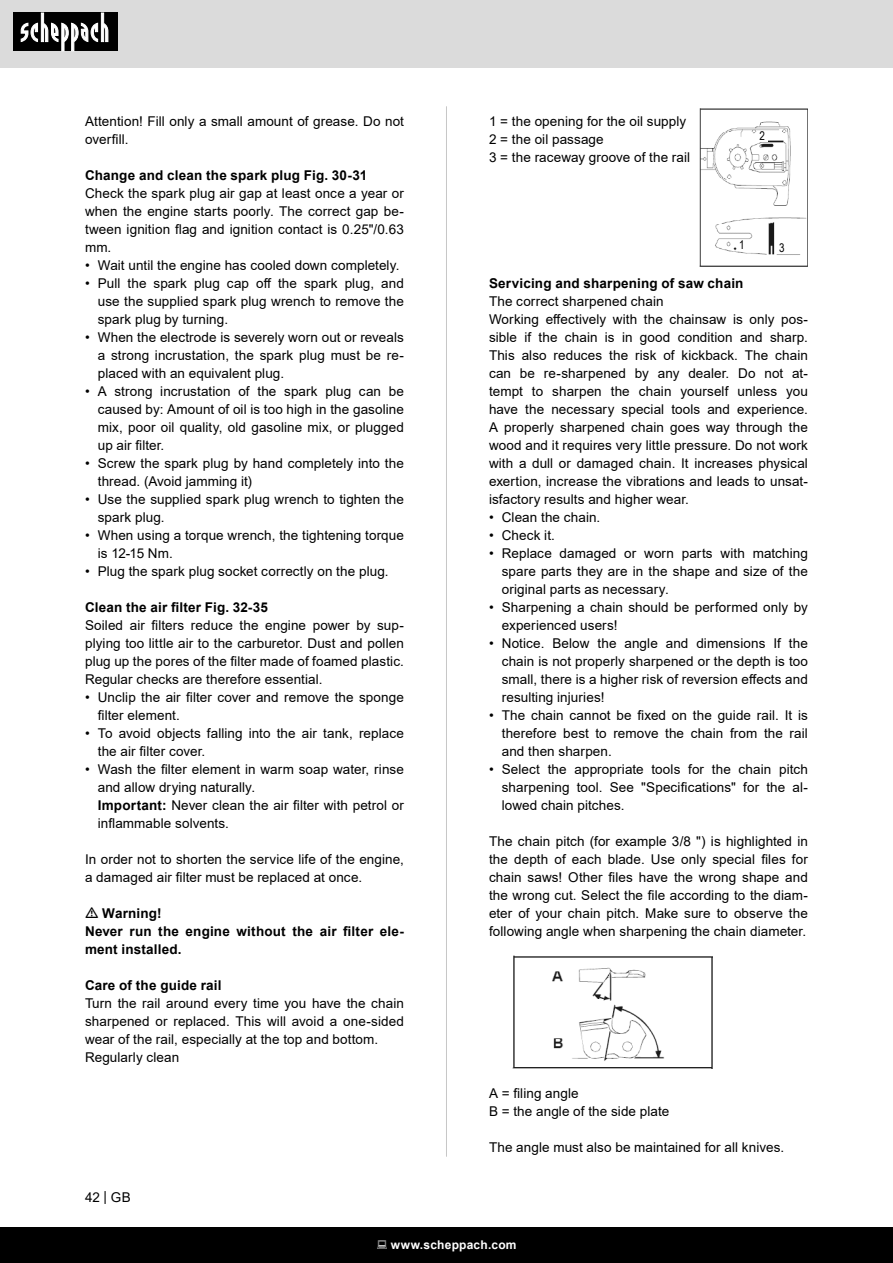
<style>
.page{position:relative;width:893px;height:1263px;background:#fff}
.page>*{position:absolute;margin:0;border:0;box-sizing:border-box;transform-origin:0 0}
.t1{font:13.5px/18px "Arial";letter-spacing:.005em;color:#000;text-align:justify}
.t2{font:700 13.5px/18px "Arial";letter-spacing:.01em;color:#000}
.t3{font:700 12px "Arial";letter-spacing:.02em;color:#fff}
.t4{font:12px "Arial Narrow";color:#000}
.s1{font-weight:700}
</style>
<div class="page">
<div style="left:0;top:0;width:893px;height:67px;background:#dbdbdb"></div>
<div style="left:0;top:1227px;width:893px;height:36px;background:#000"></div>
<div style="left:13px;top:13px;width:105px;height:38px;background:#000"></div>
<svg style="left:21px;top:13px;width:87px;height:38px"></svg>
<hr style="left:446px;top:106px;width:1px;height:1051px;background:#c7c7c7">
<img style="left:699px;top:108px;width:109px;height:159px">
<div style="left:777px;top:243px;width:10px;height:10px;background:#fff"></div>
<div style="left:757px;top:131px;width:10px;height:11px;background:#fff"></div>
<div style="left:737px;top:241px;width:10px;height:10px;background:#fff"></div>
<img style="left:512px;top:955px;width:201px;height:113px">
<p class="t1" style="left:85px;top:112px;width:320px">Attention! Fill only a small amount of grease. Do not overfill.</p>
<p class="t2" style="left:85px;top:166px;width:284px">Change and clean the spark plug Fig. 30-31</p>
<p class="t1" style="left:85px;top:184px;width:320px">Check the spark plug air gap at least once a year or when the engine starts poorly. The correct gap be&shy;tween ignition flag and ignition contact is 0.25"/0.63 mm.</p>
<p class="t1" style="left:85px;top:256px;width:316px">• Wait until the engine has cooled down completely.</p>
<p class="t1" style="left:98px;top:274px;width:308px;text-indent:-13px">• Pull the spark plug cap off the spark plug, and use the supplied spark plug wrench to remove the spark plug by turning.</p>
<p class="t1" style="left:98px;top:328px;width:308px;text-indent:-13px">• When the electrode is severely worn out or reveals a strong incrustation, the spark plug must be re&shy;placed with an equivalent plug.</p>
<p class="t1" style="left:98px;top:382px;width:308px;text-indent:-13px">• A strong incrustation of the spark plug can be caused by: Amount of oil is too high in the gasoline mix, poor oil quality, old gasoline mix, or plugged up air filter.</p>
<p class="t1" style="left:98px;top:454px;width:308px;text-indent:-13px">• Screw the spark plug by hand completely into the thread. (Avoid jamming it)</p>
<p class="t1" style="left:98px;top:490px;width:308px;text-indent:-13px">• Use the supplied spark plug wrench to tighten the spark plug.</p>
<p class="t1" style="left:98px;top:526px;width:308px;text-indent:-13px">• When using a torque wrench, the tightening torque is 12-15 Nm.</p>
<p class="t1" style="left:85px;top:562px;width:305px">• Plug the spark plug socket correctly on the plug.</p>
<p class="t2" style="left:85px;top:598px;width:185px">Clean the air filter Fig. 32-35</p>
<p class="t1" style="left:85px;top:616px;width:320px">Soiled air filters reduce the engine power by sup&shy;plying too little air to the carburetor. Dust and pollen plug up the pores of the filter made of foamed plastic.<br>Regular checks are therefore essential.</p>
<p class="t1" style="left:98px;top:688px;width:308px;text-indent:-13px">• Unclip the air filter cover and remove the sponge filter element.</p>
<p class="t1" style="left:98px;top:724px;width:308px;text-indent:-13px">• To avoid objects falling into the air tank, replace the air filter cover.</p>
<p class="t1" style="left:98px;top:760px;width:308px;text-indent:-13px">• Wash the filter element in warm soap water, rinse and allow drying naturally.</p>
<p class="t1" style="left:98px;top:796px;width:308px"><span class="s1">Important:</span> Never clean the air filter with petrol or inflammable solvents.</p>
<p class="t1" style="left:85px;top:850px;width:320px">In order not to shorten the service life of the engine, a damaged air filter must be replaced at once.</p>
<p class="t2" style="left:102px;top:904px;width:61px">Warning!</p>
<p class="t2" style="left:85px;top:922px;width:320px">Never run the engine without the air filter ele&shy;ment installed.</p>
<p class="t2" style="left:85px;top:976px;width:138px">Care of the guide rail</p>
<p class="t1" style="left:85px;top:994px;width:320px">Turn the rail around every time you have the chain sharpened or replaced. This will avoid a one-sided wear of the rail, especially at the top and bottom.</p>
<p class="t1" style="left:85px;top:1048px;width:96px">Regularly clean</p>
<p class="t1" style="left:85px;top:1188px;width:47px">42 | GB</p>
<p class="t1" style="left:489px;top:112px;width:199px">1 = the opening for the oil supply</p>
<p class="t1" style="left:489px;top:130px;width:116px">2 = the oil passage</p>
<p class="t1" style="left:489px;top:148px;width:203px">3 = the raceway groove of the rail</p>
<p class="t4" style="left:759px;top:127px;width:7px">2</p>
<p class="t4" style="left:739px;top:236px;width:7px">1</p>
<p class="t4" style="left:779px;top:239px;width:7px">3</p>
<p class="t2" style="left:489px;top:274px;width:256px">Servicing and sharpening of saw chain</p>
<p class="t1" style="left:489px;top:292px;width:176px">The correct sharpened chain</p>
<p class="t1" style="left:489px;top:310px;width:320px">Working effectively with the chainsaw is only pos&shy;sible if the chain is in good condition and sharp.<br>This also reduces the risk of kickback. The chain can be re-sharpened by any dealer. Do not at&shy;tempt to sharpen the chain yourself unless you have the necessary special tools and experience.<br>A properly sharpened chain goes way through the wood and it requires very little pressure. Do not work with a dull or damaged chain. It increases physical exertion, increase the vibrations and leads to unsat&shy;isfactory results and higher wear.</p>
<p class="t1" style="left:489px;top:508px;width:113px">• Clean the chain.</p>
<p class="t1" style="left:489px;top:526px;width:67px">• Check it.</p>
<p class="t1" style="left:502px;top:544px;width:308px;text-indent:-13px">• Replace damaged or worn parts with matching spare parts they are in the shape and size of the original parts as necessary.</p>
<p class="t1" style="left:502px;top:598px;width:308px;text-indent:-13px">• Sharpening a chain should be performed only by experienced users!</p>
<p class="t1" style="left:502px;top:634px;width:308px;text-indent:-13px">• Notice. Below the angle and dimensions If the chain is not properly sharpened or the depth is too small, there is a higher risk of reversion effects and resulting injuries!</p>
<p class="t1" style="left:502px;top:706px;width:308px;text-indent:-13px">• The chain cannot be fixed on the guide rail. It is therefore best to remove the chain from the rail and then sharpen.</p>
<p class="t1" style="left:502px;top:760px;width:308px;text-indent:-13px">• Select the appropriate tools for the chain pitch sharpening tool. See "Specifications" for the al&shy;lowed chain pitches.</p>
<p class="t1" style="left:489px;top:832px;width:320px">The chain pitch (for example 3/8 ") is highlighted in the depth of each blade. Use only special files for chain saws! Other files have the wrong shape and the wrong cut. Select the file according to the diam&shy;eter of your chain pitch. Make sure to observe the following angle when sharpening the chain diameter.</p>
<p class="t1" style="left:489px;top:1084px;width:91px">A = filing angle</p>
<p class="t1" style="left:489px;top:1102px;width:182px">B = the angle of the side plate</p>
<p class="t1" style="left:489px;top:1138px;width:297px">The angle must also be maintained for all knives.</p>
<p class="t3" style="left:391px;top:1236px;width:127px">www.scheppach.com</p>
</div>
